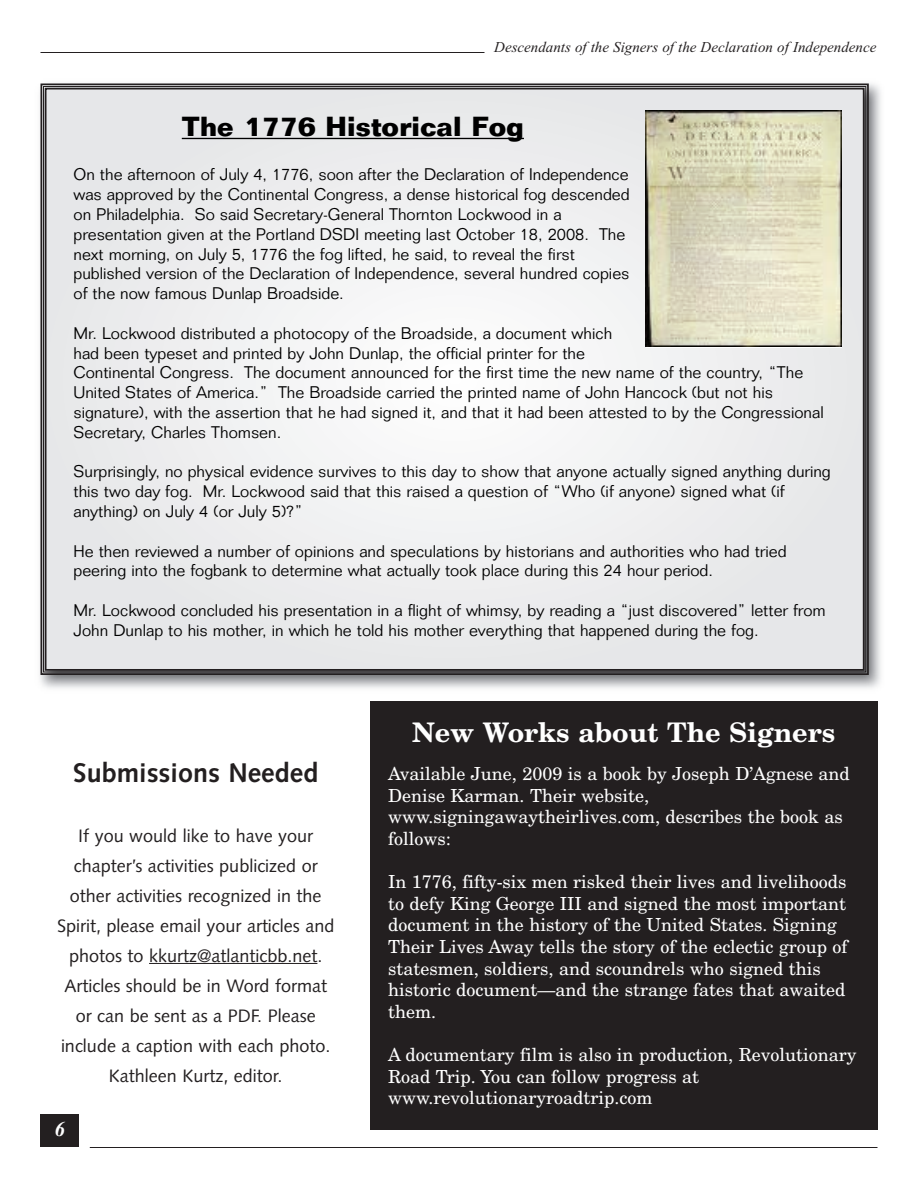
<style>
.page{position:relative;width:918px;height:1188px;background:#fff}
.page>*{position:absolute;margin:0;border:0;box-sizing:border-box;transform-origin:0 0}
.t1{font:700 27px "New Century Schlbk";color:#fff}
.t2{font:700 27px "Folio";color:#000}
.t3{font:700 27px "Syntax";color:#231f20}
.t4{font:italic 700 21px "Times New Roman";color:#fff}
.t5{font:18px/21.6px "New Century Schlbk";color:#fff}
.t6{font:18px/30px "Syntax";color:#231f20;text-align:center}
.t7{font:300 16.5px/19.8px "Folio";color:#000}
.t8{font:italic 15px "Times New Roman";color:#231f20}
</style>
<div class="page">
<div style="left:40px;top:1114px;width:39px;height:34px;background:#231f20"></div>
<hr style="left:40px;top:52px;width:444px;height:1px;background:#231f20">
<hr style="left:90px;top:1147px;width:788px;height:1px;background:#231f20">
<img style="left:40px;top:83px;width:841px;height:605px">
<div style="left:46px;top:89px;width:818px;height:581px;background:#ececee"></div>
<hr style="left:182px;top:138px;width:342px;height:1px;background:#000">
<img style="left:646px;top:110px;width:195px;height:236px">
<div style="left:370px;top:701px;width:508px;height:429px;background:#231f20"></div>
<hr style="left:149px;top:963px;width:168px;height:1px;background:#231f20">
<p class="t8" style="left:494px;top:38px;width:384px">Descendants of the Signers of the Declaration of Independence</p>
<h1 class="t2" style="left:182px;top:117px;width:344px">The 1776 Historical Fog</h1>
<p class="t7" style="left:74px;top:167px;width:558px">On the afternoon of July 4, 1776, soon after the Declaration of Independence was approved by the Continental Congress, a dense historical fog descended on Philadelphia. So said Secretary-General Thornton Lockwood in a presentation given at the Portland DSDI meeting last October 18, 2008. The next morning, on July 5, 1776 the fog lifted, he said, to reveal the first published version of the Declaration of Independence, several hundred copies of the now famous Dunlap Broadside.</p>
<p class="t7" style="left:74px;top:325px;width:752px">Mr. Lockwood distributed a photocopy of the Broadside, a document which<br>had been typeset and printed by John Dunlap, the official printer for the<br>Continental Congress. The document announced for the first time the new name of the country, “The United States of America.” The Broadside carried the printed name of John Hancock (but not his signature), with the assertion that he had signed it, and that it had been attested to by the Congressional Secretary, Charles Thomsen.</p>
<p class="t7" style="left:74px;top:464px;width:759px">Surprisingly, no physical evidence survives to this day to show that anyone actually signed anything during this two day fog. Mr. Lockwood said that this raised a question of “Who (if anyone) signed what (if anything) on July 4 (or July 5)?”</p>
<p class="t7" style="left:74px;top:543px;width:715px">He then reviewed a number of opinions and speculations by historians and authorities who had tried peering into the fogbank to determine what actually took place during this 24 hour period.</p>
<p class="t7" style="left:74px;top:602px;width:754px">Mr. Lockwood concluded his presentation in a flight of whimsy, by reading a “just discovered” letter from<br>John Dunlap to his mother, in which he told his mother everything that happened during the fog.</p>
<h1 class="t3" style="left:73px;top:761px;width:247px">Submissions Needed</h1>
<p class="t6" style="left:57px;top:822px;width:279px">If you would like to have your chapter’s activities publicized or other activities recognized in the<br>Spirit, please email your articles and photos to kkurtz@atlanticbb.net.<br>Articles should be in Word format or can be sent as a PDF. Please include a caption with each photo.<br>Kathleen Kurtz, editor.</p>
<p class="t4" style="left:54px;top:1116px;width:12px">6</p>
<h1 class="t1" style="left:412px;top:723px;width:425px">New Works about The Signers</h1>
<p class="t5" style="left:388px;top:765px;width:463px">Available June, 2009 is a book by Joseph D’Agnese and Denise Karman. Their website, www.signingawaytheirlives.com, describes the book as follows:</p>
<p class="t5" style="left:388px;top:873px;width:461px">In 1776, fifty-six men risked their lives and livelihoods to defy King George III and signed the most important document in the history of the United States. Signing Their Lives Away tells the story of the eclectic group of statesmen, soldiers, and scoundrels who signed this historic document—and the strange fates that awaited them.</p>
<p class="t5" style="left:388px;top:1046px;width:470px">A documentary film is also in production, Revolutionary<br>Road Trip. You can follow progress at www.revolutionaryroadtrip.com</p>
</div>
